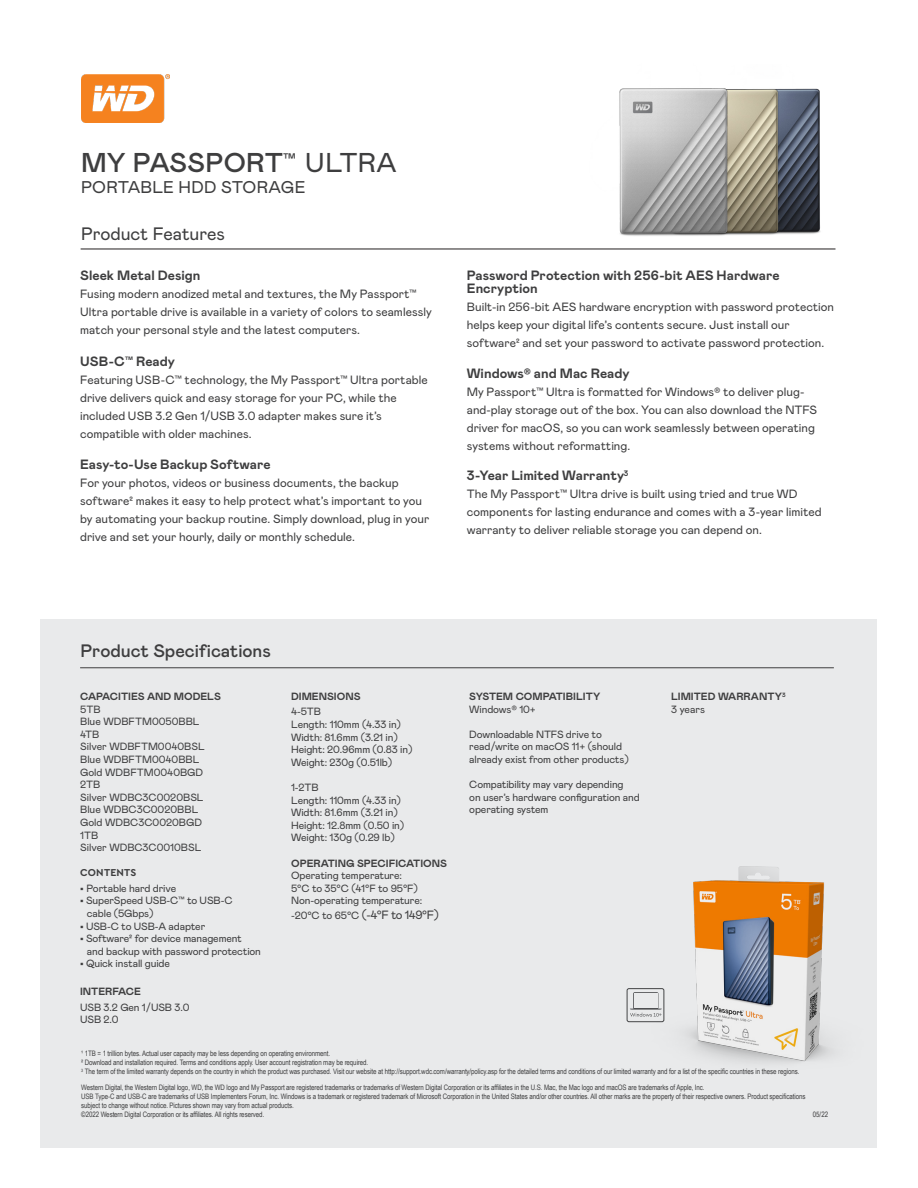
<style>
.page{position:relative;width:918px;height:1188px;background:#fff}
.page>*{position:absolute;margin:0;border:0;box-sizing:border-box;transform-origin:0 0}
.t1{font:500 27.15px "Mabry Pro";letter-spacing:.005em;color:#3e3e3f}
.t2{font:500 18px "Mabry Pro";color:#3e3e3f}
.t3{font:18px "Mabry Pro";letter-spacing:-.005em;color:#3e3e3f}
.t4{font:16.95px "Mabry Pro";letter-spacing:.01em;color:#3e3e3f}
.t5{font:700 13.5px/13.5px "Mabry Pro";color:#3e3e3f}
.t6{font:12px/18px "Mabry Pro";color:#3e3e3f}
.t7{font:10.5px/12.6px "Mabry Pro";letter-spacing:-.01em;color:#3e3e3f}
.t8{font:700 10.5px/12.6px "Mabry Pro";color:#3e3e3f}
.t9{font:700 10.5px "Cera PRO";letter-spacing:.02em;color:#3e3e3f}
.t10{font:7.5px/9px "Arial Narrow";letter-spacing:-.01em;color:#3e3e3f}
.t11{font:5.25px "Myriad Pro";color:#4b4c4d}
.s1{font-weight:400}
.s2{font-size:10.5px}
</style>
<div class="page">
<div style="left:40px;top:619px;width:838px;height:529px;background:#e9eaeb"></div>
<img style="left:651px;top:866px;width:182px;height:197px">
<hr style="left:80px;top:668px;width:754px;height:1px;background:#3e3e3f">
<img style="left:81px;top:74px;width:88px;height:49px">
<hr style="left:81px;top:249px;width:755px;height:1px;background:#231f20">
<img style="left:775px;top:88px;width:48px;height:162px">
<svg style="left:630px;top:992px;width:32px;height:25px"></svg>
<div style="left:627px;top:988px;width:37px;height:34px;border:1px solid #4b4c4d;border-radius:2px"></div>
<img style="left:578px;top:88px;width:197px;height:162px">
<h1 class="t1" style="left:81px;top:144px;width:317px">MY PASSPORT<sup>™</sup> <span class="s1">ULTRA</span></h1>
<h3 class="t4" style="left:81px;top:175px;width:226px">PORTABLE HDD STORAGE</h3>
<h2 class="t3" style="left:81px;top:221px;width:146px">Product Features</h2>
<p class="t5" style="left:80px;top:268px;width:122px">Sleek Metal Design</p>
<p class="t6" style="left:80px;top:284px;width:353px">Fusing modern anodized metal and textures, the My Passport™<br>Ultra portable drive is available in a variety of colors to seamlessly match your personal style and the latest computers.</p>
<p class="t5" style="left:80px;top:354px;width:96px">USB-C™ Ready</p>
<p class="t6" style="left:80px;top:370px;width:349px">Featuring USB-C™ technology, the My Passport™ Ultra portable drive delivers quick and easy storage for your PC, while the included USB 3.2 Gen 1/USB 3.0 adapter makes sure it’s compatible with older machines.</p>
<p class="t5" style="left:80px;top:457px;width:192px">Easy-to-Use Backup Software</p>
<p class="t6" style="left:80px;top:473px;width:351px">For your photos, videos or business documents, the backup software² makes it easy to help protect what’s important to you by automating your backup routine. Simply download, plug in your drive and set your hourly, daily or monthly schedule.</p>
<p class="t5" style="left:467px;top:268px;width:314px">Password Protection with 256-bit AES Hardware<br>Encryption</p>
<p class="t6" style="left:467px;top:297px;width:369px">Built-in 256-bit AES hardware encryption with password protection helps keep your digital life’s contents secure. Just install our software² and set your password to activate password protection.</p>
<p class="t5" style="left:467px;top:366px;width:164px">Windows® and Mac Ready</p>
<p class="t6" style="left:467px;top:382px;width:352px">My Passport™ Ultra is formatted for Windows® to deliver plug&shy;and-play storage out of the box. You can also download the NTFS driver for macOS, so you can work seamlessly between operating systems without reformatting.</p>
<p class="t5" style="left:467px;top:468px;width:163px">3-Year Limited Warranty<sup>3</sup></p>
<p class="t6" style="left:467px;top:484px;width:356px">The My Passport™ Ultra drive is built using tried and true WD components for lasting endurance and comes with a 3-year limited warranty to deliver reliable storage you can depend on.</p>
<h2 class="t2" style="left:81px;top:638px;width:192px">Product Specifications</h2>
<p class="t8" style="left:80px;top:690px;width:142px">CAPACITIES AND MODELS</p>
<p class="t7" style="left:80px;top:702px;width:126px">5TB<br>Blue WDBFTM0050BBL<br>4TB<br>Silver WDBFTM0040BSL<br>Blue WDBFTM0040BBL<br>Gold WDBFTM0040BGD<br>2TB<br>Silver WDBC3C0020BSL<br>Blue WDBC3C0020BBL<br>Gold WDBC3C0020BGD<br>1TB<br>Silver WDBC3C0010BSL</p>
<p class="t9" style="left:80px;top:866px;width:58px">CONTENTS</p>
<p class="t7" style="left:80px;top:881px;width:98px">• Portable hard drive</p>
<p class="t7" style="left:87px;top:894px;width:147px;text-indent:-7px">• SuperSpeed USB-C™ to USB-C cable (5Gbps)</p>
<p class="t7" style="left:80px;top:919px;width:127px">• USB-C to USB-A adapter</p>
<p class="t7" style="left:87px;top:932px;width:176px;text-indent:-7px">• Software² for device management and backup with password protection</p>
<p class="t7" style="left:80px;top:957px;width:91px">• Quick install guide</p>
<p class="t8" style="left:80px;top:985px;width:62px">INTERFACE</p>
<p class="t7" style="left:80px;top:1000px;width:111px">USB 3.2 Gen 1/USB 3.0<br>USB 2.0</p>
<p class="t8" style="left:291px;top:690px;width:71px">DIMENSIONS</p>
<p class="t7" style="left:291px;top:705px;width:123px">4-5TB<br>Length: 110mm (4.33 in)<br>Width: 81.6mm (3.21 in)<br>Height: 20.96mm (0.83 in)<br>Weight: 230g (0.51lb)</p>
<p class="t7" style="left:291px;top:780px;width:115px">1-2TB<br>Length: 110mm (4.33 in)<br>Width: 81.6mm (3.21 in)<br>Height: 12.8mm (0.50 in)<br>Weight: 130g (0.29 lb)</p>
<p class="t8" style="left:291px;top:856px;width:157px">OPERATING SPECIFICATIONS</p>
<p class="t7" style="left:291px;top:869px;width:133px">Operating temperature:<br>5°C to 35°C (41°F to 95°F)<br>Non-operating temperature:</p>
<p class="t6" style="left:291px;top:905px;width:149px"><span class="s2">-20°C to 65°C</span> (-4°F to 149°F)</p>
<p class="t8" style="left:469px;top:690px;width:132px">SYSTEM COMPATIBILITY</p>
<p class="t7" style="left:469px;top:702px;width:68px">Windows® 10+</p>
<p class="t7" style="left:469px;top:727px;width:161px">Downloadable NTFS drive to read/write on macOS 11+ (should already exist from other products)</p>
<p class="t7" style="left:469px;top:778px;width:172px">Compatibility may vary depending<br>on user’s hardware configuration and operating system</p>
<p class="t8" style="left:671px;top:690px;width:116px">LIMITED WARRANTY<sup>3<br></sup><span class="s1">3 years</span></p>
<p class="t11" style="left:659px;top:1011px;width:5px">+</p>
<p class="t10" style="left:81px;top:1049px;width:720px">¹ 1TB = 1 trillion bytes. Actual user capacity may be less depending on operating environment.<br>² Download and installation required. Terms and conditions apply. User account registration may be required.<br><sup>3</sup> The term of the limited warranty depends on the country in which the product was purchased. Visit our website at http://support.wdc.com/warranty/policy.asp for the detailed terms and conditions of our limited warranty and for a list of the specific countries in these regions.</p>
<p class="t10" style="left:81px;top:1082px;width:726px">Western Digital, the Western Digital logo, WD, the WD logo and My Passport are registered trademarks or trademarks of Western Digital Corporation or its affiliates in the U.S. Mac, the Mac logo and macOS are trademarks of Apple, Inc.<br>USB Type-C and USB-C are trademarks of USB Implementers Forum, Inc. Windows is a trademark or registered trademark of Microsoft Corporation in the United States and/or other countries. All other marks are the property of their respective owners. Product specifications subject to change without notice. Pictures shown may vary from actual products.<br>©2022 Western Digital Corporation or its affiliates. All rights reserved.</p>
<p class="t10" style="left:813px;top:1110px;width:17px">05/22</p>
</div>
